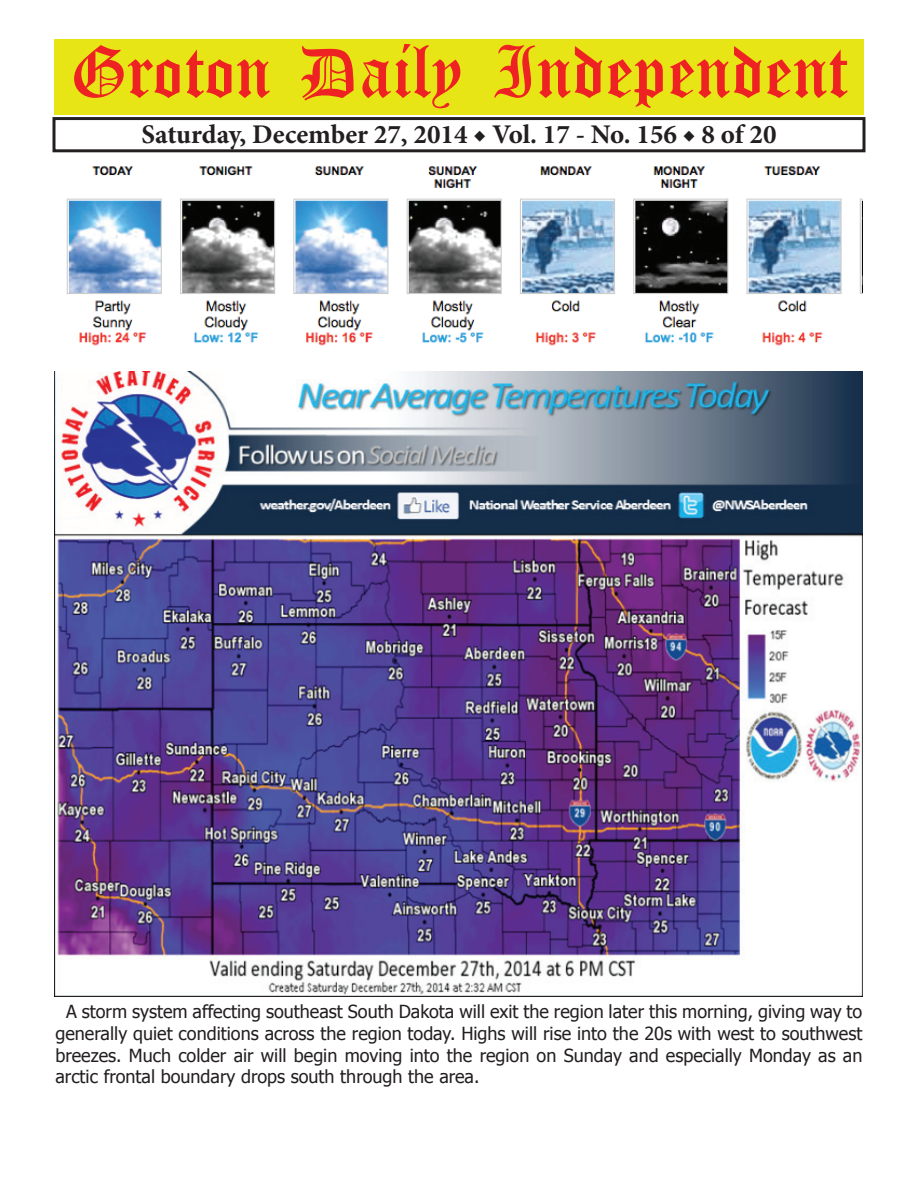
<style>
.page{position:relative;width:918px;height:1188px;background:#fff}
.page>*{position:absolute;margin:0;border:0;box-sizing:border-box;transform-origin:0 0}
.t1{font:54px "Old English Five";color:#ee2123}
.t2{font:700 27px "Minion Pro";color:#231f20}
.t3{font:18px/21.6px "Tahoma";color:#231f20;text-align:justify}
</style>
<div class="page">
<div style="left:52px;top:117px;width:814px;height:35px;border:3px solid #231f20"></div>
<div style="left:54px;top:40px;width:810px;height:75px;background:#e7e515"></div>
<img style="left:66px;top:165px;width:796px;height:181px">
<img style="left:54px;top:372px;width:808px;height:624px">
<h1 class="t1" style="left:70px;top:47px;width:779px">Groton Daily Independent</h1>
<h2 class="t2" style="left:141px;top:116px;width:637px">Saturday, December 27, 2014 ◆ Vol. 17 - No. 156 ◆ 8 of 20</h2>
<p class="t3" style="left:56px;top:1000px;width:808px;text-indent:10px">A storm system affecting southeast South Dakota will exit the region later this morning, giving way to generally quiet conditions across the region today. Highs will rise into the 20s with west to southwest breezes. Much colder air will begin moving into the region on Sunday and especially Monday as an arctic frontal boundary drops south through the area.</p>
</div>
